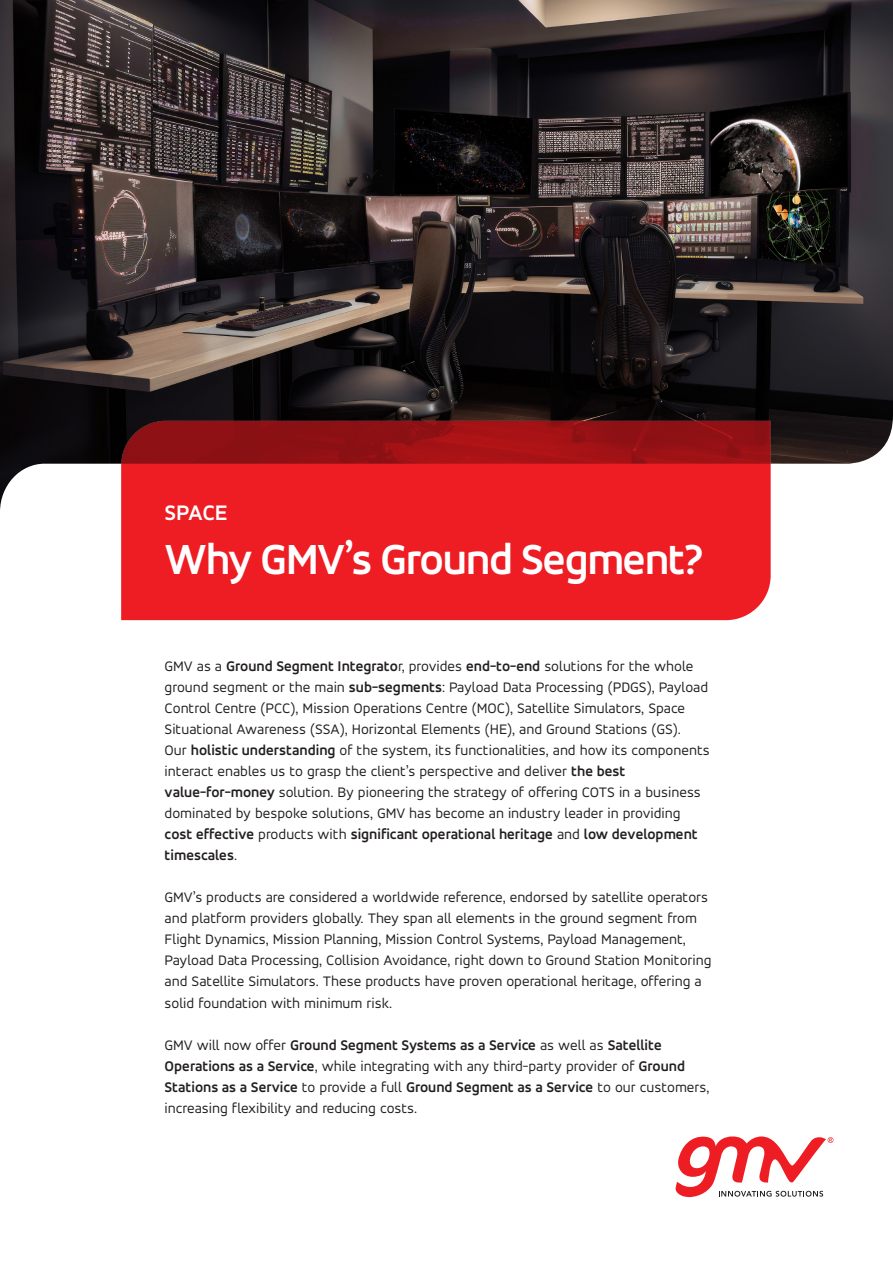
<style>
.page{position:relative;width:893px;height:1263px;background:#fff}
.page>*{position:absolute;margin:0;border:0;box-sizing:border-box;transform-origin:0 0}
.t1{font:700 45px "Accord Alternate";letter-spacing:-.03em;color:#fff}
.t2{font:700 22.5px "Accord Alternate";letter-spacing:-.01em;color:#fff}
.t3{font:15px/21px "Accord Alternate";color:#231f20}
.s1{font-weight:700}
</style>
<div class="page">
<img style="left:0;top:0;width:893px;height:510px">
<svg style="left:675px;top:1136px;width:158px;height:61px"></svg>
<svg style="left:121px;top:421px;width:650px;height:199px;fill:#ee1d23"></svg>
<p class="t2" style="left:165px;top:499px;width:65px">SPACE</p>
<p class="t1" style="left:165px;top:531px;width:540px">Why GMV’s Ground Segment?</p>
<p class="t3" style="left:165px;top:656px;width:547px">GMV as a <span class="s1">Ground Segment Integrato</span>r, provides <span class="s1">end-to-end</span> solutions for the whole ground segment or the main <span class="s1">sub-segments</span>: Payload Data Processing (PDGS), Payload Control Centre (PCC), Mission Operations Centre (MOC), Satellite Simulators, Space Situational Awareness (SSA), Horizontal Elements (HE), and Ground Stations (GS).<br>Our <span class="s1">holistic understanding</span> of the system, its functionalities, and how its components interact enables us to grasp the client’s perspective and deliver <span class="s1">the best value-for-money</span> solution. By pioneering the strategy of offering COTS in a business dominated by bespoke solutions, GMV has become an industry leader in providing <span class="s1">cost effective</span> products with <span class="s1">significant operational heritage</span> and <span class="s1">low development timescales</span>.</p>
<p class="t3" style="left:165px;top:887px;width:548px">GMV’s products are considered a worldwide reference, endorsed by satellite operators and platform providers globally. They span all elements in the ground segment from Flight Dynamics, Mission Planning, Mission Control Systems, Payload Management, Payload Data Processing, Collision Avoidance, right down to Ground Station Monitoring and Satellite Simulators. These products have proven operational heritage, offering a solid foundation with minimum risk.</p>
<p class="t3" style="left:165px;top:1034px;width:546px">GMV will now offer <span class="s1">Ground Segment Systems as a Service</span> as well as <span class="s1">Satellite Operations as a Service</span>, while integrating with any third-party provider of <span class="s1">Ground Stations as a Service</span> to provide a full <span class="s1">Ground Segment as a Service</span> to our customers, increasing flexibility and reducing costs.</p>
</div>
